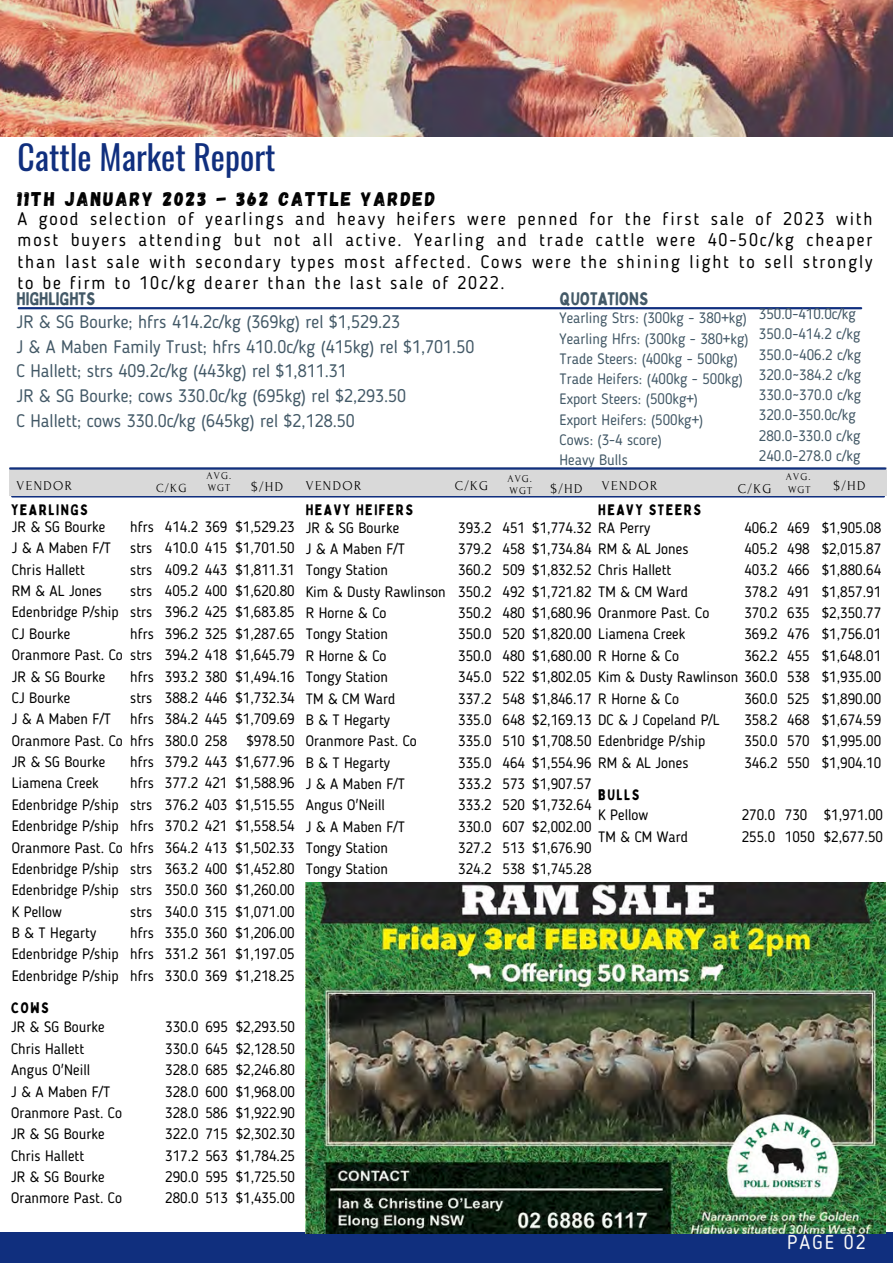
<style>
.page{position:relative;width:893px;height:1264px;background:#fff}
.page>*{position:absolute;margin:0;border:0;box-sizing:border-box;transform-origin:0 0}
.t1{font:33.6px "Oswald";color:#102f7e}
.t2{font:19.8px "Gagalin";letter-spacing:.1em;color:#000}
.t3{font:19.8px "Blogger Sans";letter-spacing:.1em;color:#fafafa}
.t4{font:18px/21.3px "Blogger Sans";letter-spacing:.1em;color:#000;text-align:justify}
.t5{font:18px/24.8px "Blogger Sans";color:#435967}
.t6{font:18px "Bobby Jones";color:#435967}
.t7{font:15px/21.3px "Blogger Sans";color:#000;text-align:justify}
.t8{font:15px/20.2px "Blogger Sans";color:#435967}
.t9{font:15px "Bobby Jones";letter-spacing:.1em;color:#000}
.t10{font:13.5px "Forum";letter-spacing:.1em;color:#000}
.t11{font:12.3px "Forum";color:#000}
.t12{font:10.5px/12.3px "Forum";letter-spacing:.1em;color:#000}
</style>
<div class="page">
<img style="left:0;top:0;width:892px;height:137px">
<hr style="left:19px;top:307px;width:842px;height:2px;background:#102f7e">
<hr style="left:12px;top:495px;width:871px;height:2px;background:#102f7e">
<div style="left:9px;top:467px;width:877px;height:28px;background:#d9d9d9"></div>
<hr style="left:10px;top:467px;width:875px;height:2px;background:#102f7e">
<div style="left:0;top:1232px;width:892px;height:30px;background:#102f7e"></div>
<img style="left:306px;top:882px;width:578px;height:351px">
<h1 class="t1" style="left:18px;top:131px;width:259px">Cattle Market Report</h1>
<h2 class="t2" style="left:18px;top:186px;width:419px">11TH JANUARY 2023 - 362 CATTLE YARDED</h2>
<p class="t4" style="left:18px;top:209px;width:856px">A good selection of yearlings and heavy heifers were penned for the first sale of 2023 with most buyers attending but not all active. Yearling and trade cattle were 40-50c/kg cheaper than last sale with secondary types most affected. Cows were the shining light to sell strongly to be firm to 10c/kg dearer than the last sale of 2022.</p>
<p class="t6" style="left:16px;top:288px;width:80px">HIGHLIGHTS</p>
<p class="t5" style="left:16px;top:311px;width:459px">JR &amp; SG Bourke; hfrs 414.2c/kg (369kg) rel $1,529.23<br>J &amp; A Maben Family Trust; hfrs 410.0c/kg (415kg) rel $1,701.50<br>C Hallett; strs 409.2c/kg (443kg) rel $1,811.31<br>JR &amp; SG Bourke; cows 330.0c/kg (695kg) rel $2,293.50<br>C Hallett; cows 330.0c/kg (645kg) rel $2,128.50</p>
<p class="t6" style="left:559px;top:288px;width:90px">QUOTATIONS</p>
<p class="t8" style="left:559px;top:309px;width:190px">Yearling Strs: (300kg - 380+kg)<br>Yearling Hfrs: (300kg - 380+kg)<br>Trade Steers: (400kg - 500kg)<br>Trade Heifers: (400kg - 500kg)<br>Export Steers: (500kg+)<br>Export Heifers: (500kg+)<br>Cows: (3-4 score)<br>Heavy Bulls</p>
<p class="t8" style="left:759px;top:305px;width:104px">350.0-410.0c/kg<br>350.0-414.2 c/kg<br>350.0~406.2 c/kg<br>320.0~384.2 c/kg<br>330.0~370.0 c/kg<br>320.0-350.0c/kg<br>280.0-330.0 c/kg<br>240.0-278.0 c/kg</p>
<p class="t12" style="left:206px;top:469px;width:26px">AVG.<br>WGT</p>
<p class="t12" style="left:507px;top:472px;width:26px">AVG.<br>WGT</p>
<p class="t10" style="left:306px;top:478px;width:57px">VENDOR</p>
<p class="t10" style="left:454px;top:478px;width:35px">C/KG</p>
<p class="t10" style="left:550px;top:481px;width:33px">$/HD</p>
<p class="t10" style="left:16px;top:478px;width:57px">VENDOR</p>
<p class="t11" style="left:156px;top:482px;width:32px">C/KG</p>
<p class="t10" style="left:251px;top:479px;width:33px">$/HD</p>
<p class="t12" style="left:786px;top:471px;width:26px">AVG.</p>
<p class="t10" style="left:601px;top:478px;width:57px">VENDOR</p>
<p class="t10" style="left:737px;top:481px;width:35px">C/KG</p>
<p class="t12" style="left:788px;top:483px;width:24px">WGT</p>
<p class="t9" style="left:11px;top:500px;width:78px">YEARLINGS</p>
<p class="t9" style="left:306px;top:500px;width:109px">HEAVY HEIFERS</p>
<p class="t9" style="left:598px;top:500px;width:104px">HEAVY STEERS</p>
<p class="t10" style="left:833px;top:478px;width:33px">$/HD</p>
<p class="t7" style="left:12px;top:517px;width:95px">JR &amp; SG Bourke</p>
<p class="t7" style="left:130px;top:517px;width:166px">hfrs 414.2 369 $1,529.23</p>
<p class="t7" style="left:12px;top:539px;width:101px">J &amp; A Maben F/T</p>
<p class="t7" style="left:130px;top:539px;width:166px">strs 410.0 415 $1,701.50</p>
<p class="t7" style="left:12px;top:560px;width:75px">Chris Hallett</p>
<p class="t7" style="left:130px;top:560px;width:166px">strs 409.2 443 $1,811.31</p>
<p class="t7" style="left:12px;top:581px;width:92px">RM &amp; AL Jones</p>
<p class="t7" style="left:12px;top:581px;width:284px;text-indent:118px">strs 405.2 400 $1,620.80<br>Edenbridge P/ship strs 396.2 425 $1,683.85<br>CJ Bourke</p>
<p class="t7" style="left:12px;top:624px;width:284px;text-indent:118px">hfrs 396.2 325 $1,287.65<br>Oranmore Past. Co strs 394.2 418 $1,645.79<br>JR &amp; SG Bourke</p>
<p class="t7" style="left:130px;top:667px;width:166px">hfrs 393.2 380 $1,494.16</p>
<p class="t7" style="left:12px;top:688px;width:60px">CJ Bourke</p>
<p class="t7" style="left:130px;top:688px;width:166px">strs 388.2 446 $1,732.34</p>
<p class="t7" style="left:12px;top:709px;width:101px">J &amp; A Maben F/T</p>
<p class="t7" style="left:12px;top:709px;width:284px;text-indent:118px">hfrs 384.2 445 $1,709.69<br>Oranmore Past. Co hfrs 380.0 258</p>
<p class="t7" style="left:246px;top:731px;width:50px">$978.50</p>
<p class="t7" style="left:12px;top:752px;width:95px">JR &amp; SG Bourke</p>
<p class="t7" style="left:130px;top:752px;width:166px">hfrs 379.2 443 $1,677.96</p>
<p class="t7" style="left:12px;top:773px;width:89px">Liamena Creek</p>
<p class="t7" style="left:12px;top:773px;width:284px;text-indent:118px">hfrs 377.2 421 $1,588.96<br>Edenbridge P/ship strs 376.2 403 $1,515.55<br>Edenbridge P/ship hfrs 370.2 421 $1,558.54<br>Oranmore Past. Co hfrs 364.2 413 $1,502.33<br>Edenbridge P/ship strs 363.2 400 $1,452.80<br>Edenbridge P/ship strs 350.0 360 $1,260.00<br>K Pellow</p>
<p class="t7" style="left:130px;top:902px;width:166px">strs 340.0 315 $1,071.00</p>
<p class="t7" style="left:12px;top:923px;width:284px;text-indent:118px">hfrs 335.0 360 $1,206.00<br>Edenbridge P/ship hfrs 331.2 361 $1,197.05<br>Edenbridge P/ship hfrs 330.0 369 $1,218.25</p>
<p class="t7" style="left:12px;top:923px;width:86px">B &amp; T Hegarty</p>
<p class="t9" style="left:11px;top:998px;width:39px">COWS</p>
<p class="t7" style="left:11px;top:1017px;width:95px">JR &amp; SG Bourke</p>
<p class="t7" style="left:165px;top:1017px;width:131px">330.0 695 $2,293.50</p>
<p class="t7" style="left:11px;top:1039px;width:75px">Chris Hallett</p>
<p class="t7" style="left:165px;top:1039px;width:131px">330.0 645 $2,128.50</p>
<p class="t7" style="left:11px;top:1060px;width:81px">Angus O'Neill</p>
<p class="t7" style="left:165px;top:1060px;width:131px">328.0 685 $2,246.80</p>
<p class="t7" style="left:11px;top:1081px;width:101px">J &amp; A Maben F/T</p>
<p class="t7" style="left:165px;top:1081px;width:131px">328.0 600 $1,968.00</p>
<p class="t7" style="left:11px;top:1103px;width:113px">Oranmore Past. Co</p>
<p class="t7" style="left:165px;top:1103px;width:131px">328.0 586 $1,922.90</p>
<p class="t7" style="left:11px;top:1124px;width:95px">JR &amp; SG Bourke</p>
<p class="t7" style="left:165px;top:1124px;width:131px">322.0 715 $2,302.30</p>
<p class="t7" style="left:11px;top:1146px;width:75px">Chris Hallett</p>
<p class="t7" style="left:165px;top:1146px;width:131px">317.2 563 $1,784.25</p>
<p class="t7" style="left:11px;top:1167px;width:95px">JR &amp; SG Bourke</p>
<p class="t7" style="left:165px;top:1167px;width:131px">290.0 595 $1,725.50</p>
<p class="t7" style="left:11px;top:1188px;width:113px">Oranmore Past. Co</p>
<p class="t7" style="left:165px;top:1188px;width:131px">280.0 513 $1,435.00</p>
<p class="t7" style="left:306px;top:518px;width:95px">JR &amp; SG Bourke</p>
<p class="t7" style="left:458px;top:518px;width:194px">393.2 451 $1,774.32 RA Perry</p>
<p class="t7" style="left:306px;top:539px;width:101px">J &amp; A Maben F/T</p>
<p class="t7" style="left:458px;top:539px;width:232px">379.2 458 $1,734.84 RM &amp; AL Jones</p>
<p class="t7" style="left:306px;top:560px;width:84px">Tongy Station</p>
<p class="t7" style="left:744px;top:518px;width:138px">406.2 469 $1,905.08<br>405.2 498 $2,015.87<br>403.2 466 $1,880.64<br>378.2 491 $1,857.91<br>370.2 635 $2,350.77<br>369.2 476 $1,756.01<br>362.2 455 $1,648.01</p>
<p class="t7" style="left:744px;top:689px;width:138px">360.0 525 $1,890.00<br>358.2 468 $1,674.59<br>350.0 570 $1,995.00<br>346.2 550 $1,904.10</p>
<p class="t7" style="left:306px;top:560px;width:384px;text-align:left;text-indent:152px">360.2 509 $1,832.52 Chris Hallett<br>Kim &amp; Dusty Rawlinson 350.2 492 $1,721.82 TM &amp; CM Ward<br>R Horne &amp; Co</p>
<p class="t7" style="left:458px;top:603px;width:253px">350.2 480 $1,680.96 Oranmore Past. Co</p>
<p class="t7" style="left:306px;top:625px;width:84px">Tongy Station</p>
<p class="t7" style="left:458px;top:625px;width:229px">350.0 520 $1,820.00 Liamena Creek</p>
<p class="t7" style="left:306px;top:646px;width:82px">R Horne &amp; Co</p>
<p class="t7" style="left:458px;top:646px;width:222px">350.0 480 $1,680.00 R Horne &amp; Co</p>
<p class="t7" style="left:306px;top:667px;width:84px">Tongy Station</p>
<p class="t7" style="left:458px;top:667px;width:424px">345.0 522 $1,802.05 Kim &amp; Dusty Rawlinson 360.0 538 $1,935.00</p>
<p class="t7" style="left:306px;top:689px;width:91px">TM &amp; CM Ward</p>
<p class="t7" style="left:458px;top:689px;width:222px">337.2 548 $1,846.17 R Horne &amp; Co</p>
<p class="t7" style="left:306px;top:710px;width:86px">B &amp; T Hegarty</p>
<p class="t7" style="left:458px;top:710px;width:263px">335.0 648 $2,169.13 DC &amp; J Copeland P/L</p>
<p class="t7" style="left:306px;top:731px;width:113px">Oranmore Past. Co</p>
<p class="t7" style="left:458px;top:731px;width:248px">335.0 510 $1,708.50 Edenbridge P/ship</p>
<p class="t7" style="left:306px;top:753px;width:86px">B &amp; T Hegarty</p>
<p class="t7" style="left:458px;top:753px;width:232px">335.0 464 $1,554.96 RM &amp; AL Jones</p>
<p class="t7" style="left:306px;top:774px;width:101px">J &amp; A Maben F/T</p>
<p class="t7" style="left:458px;top:774px;width:135px">333.2 573 $1,907.57</p>
<p class="t7" style="left:306px;top:795px;width:81px">Angus O'Neill</p>
<p class="t7" style="left:458px;top:795px;width:135px">333.2 520 $1,732.64</p>
<p class="t7" style="left:306px;top:817px;width:101px">J &amp; A Maben F/T</p>
<p class="t7" style="left:458px;top:817px;width:135px">330.0 607 $2,002.00</p>
<p class="t7" style="left:306px;top:838px;width:84px">Tongy Station</p>
<p class="t7" style="left:458px;top:838px;width:135px">327.2 513 $1,676.90</p>
<p class="t7" style="left:306px;top:859px;width:84px">Tongy Station</p>
<p class="t7" style="left:458px;top:859px;width:135px">324.2 538 $1,745.28</p>
<p class="t9" style="left:598px;top:785px;width:43px">BULLS</p>
<p class="t7" style="left:598px;top:806px;width:52px">K Pellow</p>
<p class="t7" style="left:741px;top:806px;width:143px">270.0 730 $1,971.00</p>
<p class="t7" style="left:598px;top:827px;width:91px">TM &amp; CM Ward</p>
<p class="t7" style="left:741px;top:827px;width:143px">255.0 1050 $2,677.50</p>
<h2 class="t3" style="left:787px;top:1233px;width:80px">PAGE 02</h2>
</div>
